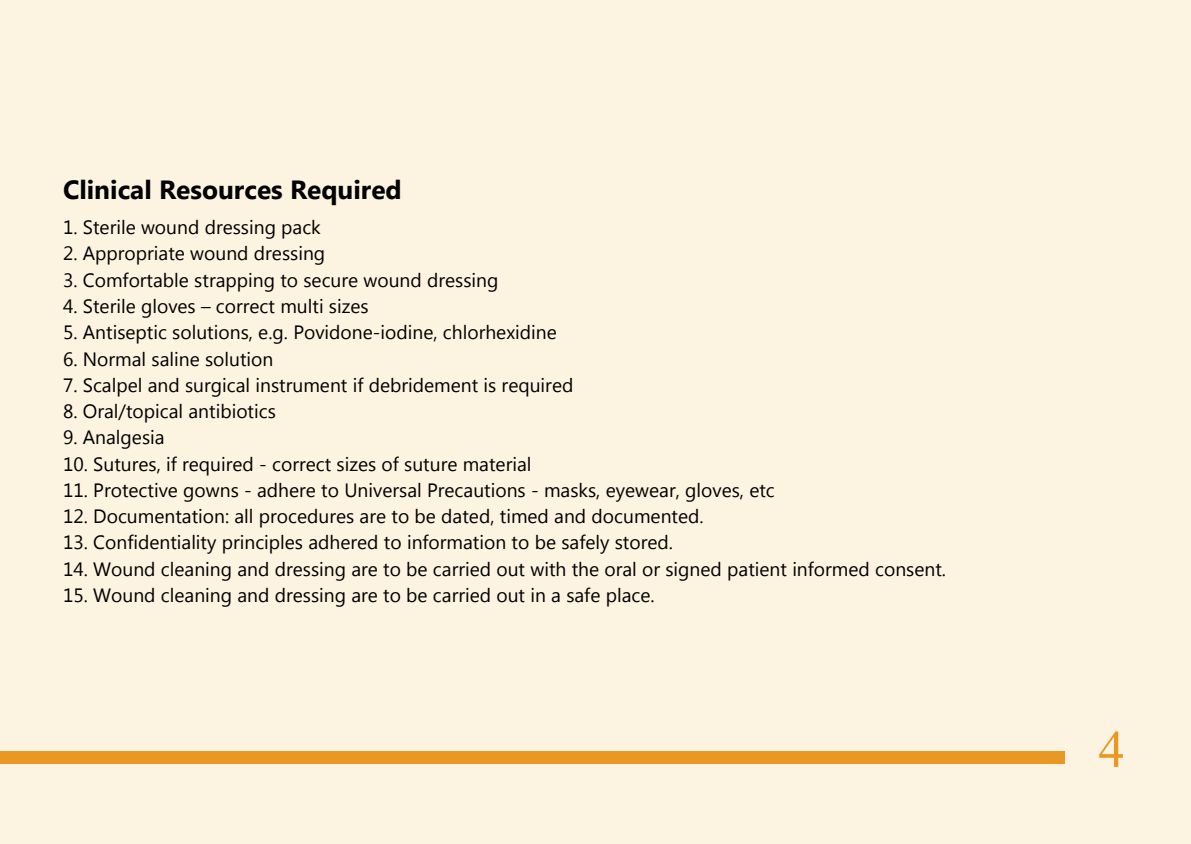
<style>
.page{position:relative;width:1191px;height:844px;background:#fff}
.page>*{position:absolute;margin:0;border:0;box-sizing:border-box;transform-origin:0 0}
.t1{font:52.5px "Times New Roman";color:#e99923}
.t2{font:700 26.25px "Myanmar Text";color:#000}
.t3{font:19.25px "Myanmar Text";color:#000}
</style>
<div class="page">
<div style="left:0;top:0;width:1191px;height:843px;background:#fcf3e1"></div>
<div style="left:0;top:750px;width:1064px;height:13px;background:#e99923"></div>
<h2 class="t2" style="left:63px;top:175px;width:340px">Clinical Resources Required</h2>
<p class="t3" style="left:63px;top:216px;width:259px">1. Sterile wound dressing pack</p>
<p class="t3" style="left:63px;top:242px;width:264px">2. Appropriate wound dressing</p>
<p class="t3" style="left:63px;top:269px;width:437px">3. Comfortable strapping to secure wound dressing</p>
<p class="t3" style="left:63px;top:295px;width:307px">4. Sterile gloves – correct multi sizes</p>
<p class="t3" style="left:63px;top:321px;width:495px">5. Antiseptic solutions .g.e, Povidone-iodine, chlorhexidine</p>
<p class="t3" style="left:63px;top:347px;width:212px">6. Normal saline solution</p>
<p class="t3" style="left:63px;top:374px;width:512px">7. Scalpel and surgical instrument if debridement is required</p>
<p class="t3" style="left:63px;top:400px;width:214px">8. Oral/topical antibiotics</p>
<p class="t3" style="left:63px;top:426px;width:103px">9. Analgesia</p>
<p class="t3" style="left:63px;top:452px;width:470px">10. Sutures if, required - correct sizes of suture material</p>
<p class="t3" style="left:63px;top:479px;width:713px">11. Protective gowns - adhere to Universal Precautions - masks, eyewear, gloves, etc</p>
<p class="t3" style="left:63px;top:505px;width:642px">12. Documentation: all procedures are to be dated, timed and documented.</p>
<p class="t3" style="left:63px;top:531px;width:611px">13. Confidentiality principles adhered to information to be safely stored.</p>
<p class="t3" style="left:63px;top:557px;width:884px">14. Wound cleaning and dressing are to be carried out with the oral or signed patient informed consent.</p>
<p class="t3" style="left:63px;top:584px;width:593px">15. Wound cleaning and dressing are to be carried out in a safe place.</p>
<h1 class="t1" style="left:1098px;top:712px;width:28px">4</h1>
</div>
